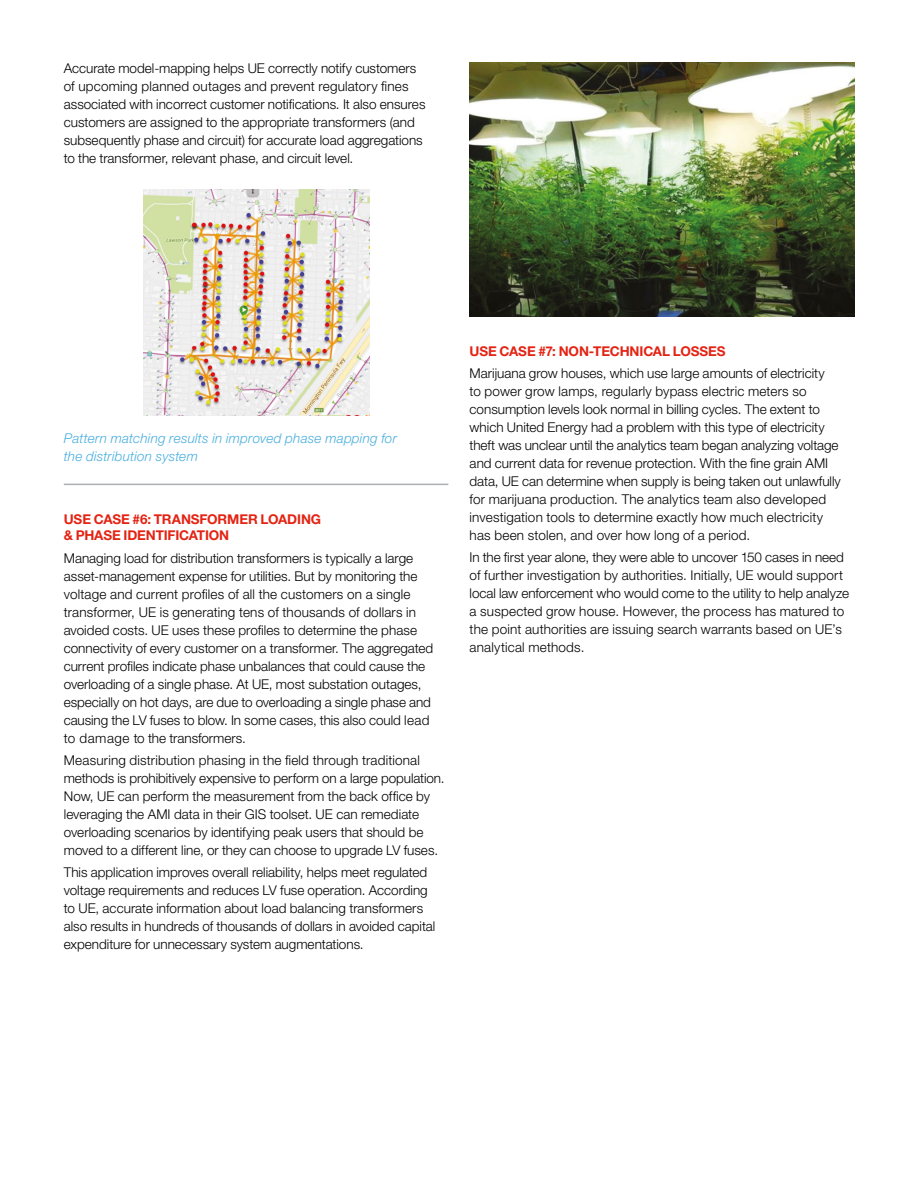
<style>
.page{position:relative;width:918px;height:1188px;background:#fff}
.page>*{position:absolute;margin:0;border:0;box-sizing:border-box;transform-origin:0 0}
.Body_Copy_9_12{font:300 13.5px/18px "Helvetica Neue LT Std";color:#000}
.Section_Title{font:700 13.5px/16.2px "Helvetica Neue LT Std";letter-spacing:-.01em;color:#e42313}
.Body_Copy_9_12-2{font:italic 300 13.5px/18px "Helvetica Neue LT Std";letter-spacing:.015em;color:#4aaedf}
</style>
<div class="page">
<img style="left:143px;top:189px;width:226px;height:226px">
<hr style="left:64px;top:484px;width:384px;height:1px;background:#acafb2">
<img style="left:470px;top:62px;width:384px;height:255px">
<p class="Body_Copy_9_12" style="left:64px;top:59px;width:363px">Accurate model-mapping helps UE correctly notify customers of upcoming planned outages and prevent regulatory fines associated with incorrect customer notifications. It also ensures customers are assigned to the appropriate transformers (and subsequently phase and circuit) for accurate load aggregations to the transformer, relevant phase, and circuit level.</p>
<p class="Body_Copy_9_12-2" style="left:64px;top:429px;width:335px">Pattern matching results in improved phase mapping for the distribution system</p>
<p class="Section_Title" style="left:64px;top:511px;width:259px">USE CASE #6: TRANSFORMER LOADING &amp; PHASE IDENTIFICATION</p>
<p class="Body_Copy_9_12" style="left:64px;top:548px;width:371px">Managing load for distribution transformers is typically a large asset-management expense for utilities. But by monitoring the voltage and current profiles of all the customers on a single transformer, UE is generating tens of thousands of dollars in avoided costs. UE uses these profiles to determine the phase connectivity of every customer on a transformer. The aggregated current profiles indicate phase unbalances that could cause the overloading of a single phase. At UE, most substation outages, especially on hot days, are due to overloading a single phase and causing the LV fuses to blow. In some cases, this also could lead to damage to the transformers.</p>
<p class="Body_Copy_9_12" style="left:64px;top:751px;width:382px">Measuring distribution phasing in the field through traditional methods is prohibitively expensive to perform on a large population.<br>Now, UE can perform the measurement from the back office by leveraging the AMI data in their GIS toolset. UE can remediate overloading scenarios by identifying peak users that should be moved to a different line, or they can choose to upgrade LV fuses.</p>
<p class="Body_Copy_9_12" style="left:64px;top:863px;width:373px">This application improves overall reliability, helps meet regulated voltage requirements and reduces LV fuse operation. According to UE, accurate information about load balancing transformers also results in hundreds of thousands of dollars in avoided capital expenditure for unnecessary system augmentations.</p>
<p class="Section_Title" style="left:470px;top:343px;width:258px">USE CASE #7: NON-TECHNICAL LOSSES</p>
<p class="Body_Copy_9_12" style="left:470px;top:364px;width:373px">Marijuana grow houses, which use large amounts of electricity<br>to power grow lamps, regularly bypass electric meters so consumption levels look normal in billing cycles. The extent to which United Energy had a problem with this type of electricity theft was unclear until the analytics team began analyzing voltage and current data for revenue protection. With the fine grain AMI data, UE can determine when supply is being taken out unlawfully for marijuana production. The analytics team also developed investigation tools to determine exactly how much electricity has been stolen, and over how long of a period.</p>
<p class="Body_Copy_9_12" style="left:470px;top:548px;width:381px">In the first year alone, they were able to uncover 150 cases in need of further investigation by authorities. Initially, UE would support local law enforcement who would come to the utility to help analyze a suspected grow house. However, the process has matured to the point authorities are issuing search warrants based on UE’s analytical methods.</p>
</div>
